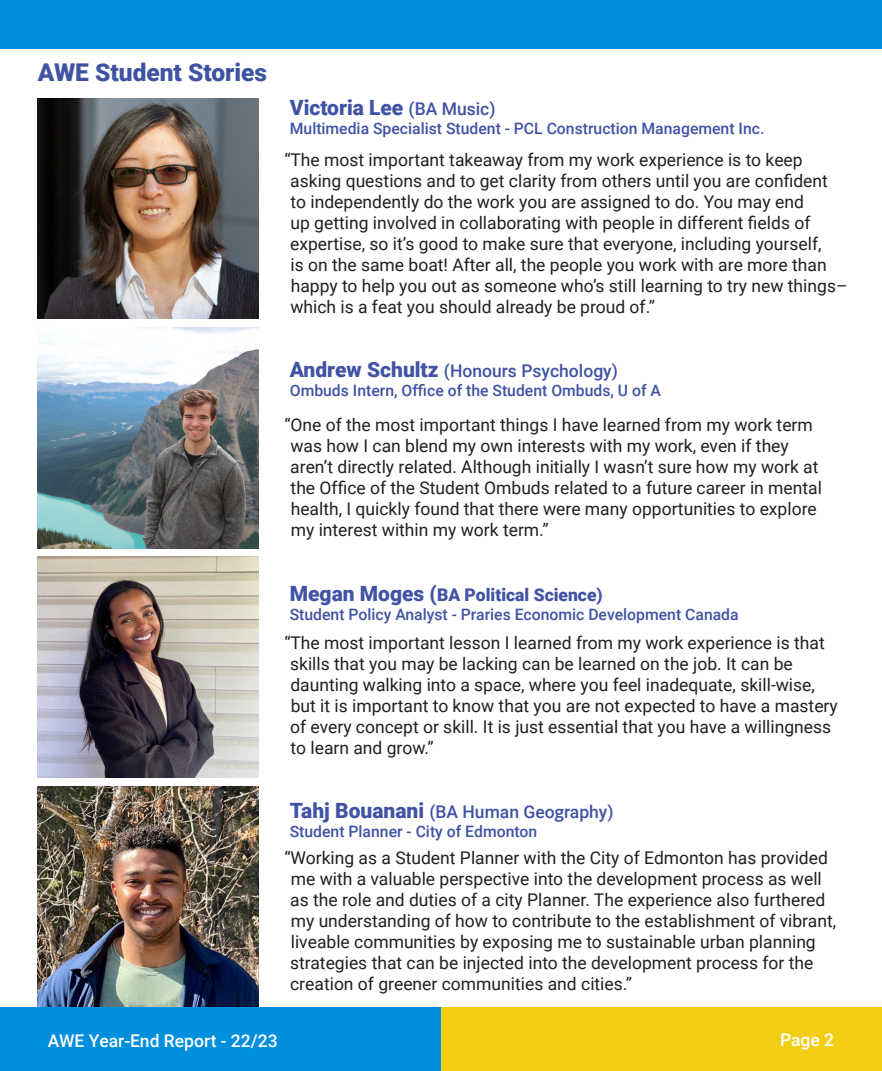
<style>
.page{position:relative;width:882px;height:1071px;background:#fff}
.page>*{position:absolute;margin:0;border:0;box-sizing:border-box;transform-origin:0 0}
.t1{font:900 24.5px "Roboto";color:#3f53a3}
.t2{font:900 21px "Roboto";color:#4052a4}
.t3{font:17.5px/21px "Roboto";color:#231f20}
.t4{font:500 17.5px "Roboto";color:#4053a4}
.t5{font:900 17.5px "Roboto";color:#4053a4}
.t6{font:500 17.5px "Roboto";color:#fff}
.t7{font:500 15.75px "Roboto";color:#4053a4}
.t8{font:500 15.75px "Roboto";color:#4052a4}
.s1{font-weight:500;font-size:17.5px}
.s2{font-weight:900;font-size:21px}
.s3{font-size:21px}
</style>
<div class="page">
<div style="left:0;top:1007px;width:882px;height:64px;background:#008fdc"></div>
<div style="left:0;top:0;width:882px;height:48px;background:#008fdc"></div>
<div style="left:441px;top:1007px;width:441px;height:64px;background:#f2cd13"></div>
<img style="left:38px;top:98px;width:220px;height:221px">
<img style="left:38px;top:328px;width:220px;height:220px">
<img style="left:38px;top:557px;width:220px;height:220px">
<img style="left:38px;top:786px;width:220px;height:221px">
<p class="t1" style="left:38px;top:56px;width:231px">AWE Student Stories</p>
<p class="t2" style="left:290px;top:93px;width:207px">Victoria Lee <span class="s1">(BA Music)</span></p>
<p class="t8" style="left:290px;top:117px;width:476px">Multimedia Specialist Student - PCL Construction Management Inc.</p>
<p class="t3" style="left:290px;top:148px;width:559px;text-indent:-6px">“The most important takeaway from my work experience is to keep asking questions and to get clarity from others until you are confident to independently do the work you are assigned to do. You may end<br>up getting involved in collaborating with people in different fields of expertise, so it’s good to make sure that everyone, including yourself,<br>is on the same boat! After all, the people you work with are more than happy to help you out as someone who’s still learning to try new things– which is a feat you should already be proud of.”</p>
<p class="t4" style="left:290px;top:358px;width:330px"><span class="s2">Andrew Schultz</span> (Honours Psychology)</p>
<p class="t7" style="left:290px;top:379px;width:373px">Ombuds Intern, Office of the Student Ombuds, U of A</p>
<p class="t3" style="left:290px;top:414px;width:533px;text-indent:-6px">“One of the most important things I have learned from my work term was how I can blend my own interests with my work, even if they aren’t directly related. Although initially I wasn’t sure how my work at the Office of the Student Ombuds related to a future career in mental health, I quickly found that there were many opportunities to explore my interest within my work term.”</p>
<p class="t5" style="left:290px;top:582px;width:314px"><span class="s3">Megan Moges (</span>BA Political Science)</p>
<p class="t7" style="left:290px;top:603px;width:450px">Student Policy Analyst - Praries Economic Development Canada</p>
<p class="t3" style="left:290px;top:632px;width:549px;text-indent:-6px">“The most important lesson I learned from my work experience is that skills that you may be lacking can be learned on the job. It can be daunting walking into a space, where you feel inadequate, skill-wise, but it is important to know that you are not expected to have a mastery of every concept or skill. It is just essential that you have a willingness to learn and grow.”</p>
<p class="t4" style="left:290px;top:799px;width:325px"><span class="s2">Tahj Bouanani</span> (BA Human Geography)</p>
<p class="t7" style="left:290px;top:820px;width:249px">Student Planner - City of Edmonton</p>
<p class="t3" style="left:290px;top:847px;width:548px;text-indent:-6px">“Working as a Student Planner with the City of Edmonton has provided me with a valuable perspective into the development process as well as the role and duties of a city Planner. The experience also furthered my understanding of how to contribute to the establishment of vibrant, liveable communities by exposing me to sustainable urban planning strategies that can be injected into the development process for the creation of greener communities and cities.”</p>
<p class="t6" style="left:48px;top:1029px;width:231px">AWE Year-End Report - 22/23</p>
<p class="t6" style="left:780px;top:1027px;width:56px">Page 2</p>
</div>
